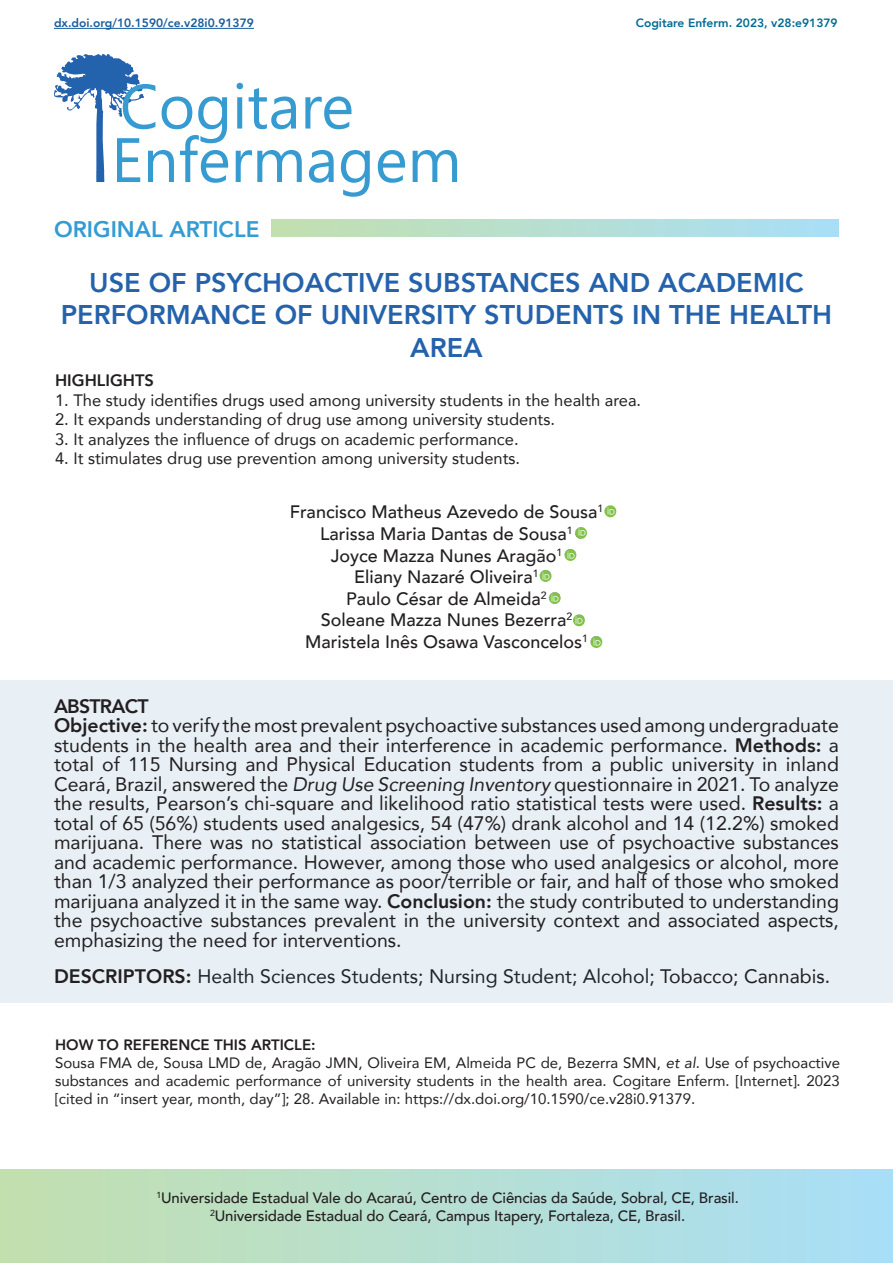
<style>
.page{position:relative;width:893px;height:1263px;background:#fff}
.page>*{position:absolute;margin:0;border:0;box-sizing:border-box;transform-origin:0 0}
.t1{font:800 27px/32.4px "Avenir";color:#2462ac;text-align:center}
.t2{font:800 22.5px "Avenir";color:#349bd3}
.t3{font:19.5px/19.5px "Avenir";color:#231f20;text-align:justify}
.t4{font:19.5px "Avenir";color:#212529}
.t5{font:800 19.5px "Avenir";letter-spacing:-.04em;color:#231f20}
.t6{font:500 18px "Avenir";color:#231f20}
.List_Paragraph{font:16.5px "Avenir";color:#231f20}
.t7{font:800 16.5px "Avenir";color:#231f20}
.t8{font:15px/18px "Avenir";color:#231f20;text-align:justify}
.t9{font:500 15px "Avenir";letter-spacing:-.01em;color:#231f20}
.t10{font:800 15px "Avenir";color:#231f20}
.t11{font:800 12px "Avenir";color:#175d9e}
.t12{font:800 12px "Avenir";color:#006c95}
.s1{font-weight:800}
.s2{font-style:italic}
.s3{font-weight:800;color:#231f20}
.s4{color:#231f20}
</style>
<div class="page">
<svg style="left:236px;top:150px;width:66px;height:32px"></svg>
<svg style="left:309px;top:150px;width:25px;height:33px"></svg>
<svg style="left:341px;top:150px;width:29px;height:47px"></svg>
<svg style="left:378px;top:150px;width:27px;height:33px"></svg>
<svg style="left:413px;top:150px;width:44px;height:32px"></svg>
<svg style="left:54px;top:54px;width:174px;height:129px"></svg>
<svg style="left:237px;top:83px;width:6px;height:46px"></svg>
<svg style="left:249px;top:88px;width:47px;height:41px"></svg>
<svg style="left:305px;top:97px;width:46px;height:32px"></svg>
<div style="left:271px;top:220px;width:568px;height:16px;background:linear-gradient(to right,#c3dfae,#a9dff7)"></div>
<hr style="left:54px;top:28px;width:200px;height:1px;background:#175d9e">
<div style="left:0;top:680px;width:893px;height:323px;background:#e8f0f6"></div>
<div style="left:0;top:1170px;width:893px;height:93px;background:linear-gradient(to right,#c3dfae,#a9dff7)"></div>
<svg style="left:604px;top:505px;width:12px;height:12px"></svg>
<svg style="left:564px;top:549px;width:12px;height:12px"></svg>
<svg style="left:540px;top:570px;width:11px;height:12px"></svg>
<svg style="left:549px;top:592px;width:12px;height:12px"></svg>
<svg style="left:575px;top:527px;width:12px;height:12px"></svg>
<svg style="left:573px;top:614px;width:12px;height:12px"></svg>
<svg style="left:590px;top:636px;width:12px;height:12px"></svg>
<p class="t11" style="left:54px;top:12px;width:201px">dx.doi.org/10.1590/ce.v28i0.91379</p>
<p class="t2" style="left:54px;top:209px;width:207px">ORIGINAL ARTICLE</p>
<p class="t12" style="left:636px;top:12px;width:203px">Cogitare Enferm. 2023, v28:e91379</p>
<p class="t1" style="left:61px;top:264px;width:773px">USE OF PSYCHOACTIVE SUBSTANCES AND ACADEMIC<br>PERFORMANCE OF UNIVERSITY STUDENTS IN THE HEALTH<br>AREA</p>
<p class="t7" style="left:55px;top:365px;width:101px">HIGHLIGHTS</p>
<p class="List_Paragraph" style="left:55px;top:387px;width:588px">1. The study identifies drugs used among university students in the health area.</p>
<p class="List_Paragraph" style="left:55px;top:406px;width:501px">2. It expands understanding of drug use among university students.</p>
<p class="List_Paragraph" style="left:55px;top:426px;width:465px">3. It analyzes the influence of drugs on academic performance.</p>
<p class="List_Paragraph" style="left:55px;top:445px;width:467px">4. It stimulates drug use prevention among university students.</p>
<p class="t6" style="left:290px;top:496px;width:315px">Francisco Matheus Azevedo de Sousa<sup>1</sup></p>
<p class="t6" style="left:320px;top:518px;width:254px">Larissa Maria Dantas de Sousa<sup>1</sup></p>
<p class="t6" style="left:331px;top:540px;width:233px">Joyce Mazza Nunes Aragão<sup>1</sup></p>
<p class="t6" style="left:354px;top:561px;width:186px">Eliany Nazaré Oliveira<sup>1</sup></p>
<p class="t6" style="left:346px;top:583px;width:202px">Paulo César de Almeida<sup>2</sup></p>
<p class="t6" style="left:321px;top:604px;width:253px">Soleane Mazza Nunes Bezerra<sup>2</sup></p>
<p class="t6" style="left:305px;top:626px;width:284px">Maristela Inês Osawa Vasconcelos<sup>1</sup></p>
<p class="t5" style="left:54px;top:688px;width:96px">ABSTRACT</p>
<p class="t3" style="left:54px;top:715px;width:787px"><span class="s1">Objective:</span> to verify the most prevalent psychoactive substances used among undergraduate students in the health area and their interference in academic performance. <span class="s1">Methods:</span> a total of 115 Nursing and Physical Education students from a public university in inland Ceará, Brazil, answered the <span class="s2">Drug Use Screening Inventory</span> questionnaire in 2021. To analyze the results, Pearson’s chi-square and likelihood ratio statistical tests were used. <span class="s1">Results:</span> a total of 65 (56%) students used analgesics, 54 (47%) drank alcohol and 14 (12.2%) smoked marijuana. There was no statistical association between use of psychoactive substances and academic performance. However, among those who used analgesics or alcohol, more than 1/3 analyzed their performance as poor/terrible or fair, and half of those who smoked marijuana analyzed it in the same way. <span class="s1">Conclusion:</span> the study contributed to understanding the psychoactive substances prevalent in the university context and associated aspects, emphasizing the need for interventions.</p>
<p class="t4" style="left:54px;top:961px;width:778px"><span class="s3">DESCRIPTORS:</span> Health Sciences Students; Nursing Student; Alcohol; <span class="s4">Tobacco; Cannabis.</span></p>
<p class="t10" style="left:55px;top:1031px;width:262px">HOW TO REFERENCE THIS ARTICLE:</p>
<p class="t8" style="left:55px;top:1053px;width:786px">Sousa FMA de, Sousa LMD de, Aragão JMN, Oliveira EM, Almeida PC de, Bezerra SMN, <span class="s2">et al</span>. Use of psychoactive substances and academic performance of university students in the health area. Cogitare Enferm. [Internet]. 2023 [cited in “insert year, month, day”]; 28. Available in: https://dx.doi.org/10.1590/ce.v28i0.91379.</p>
<p class="t9" style="left:156px;top:1184px;width:584px"><sup>1</sup>Universidade Estadual Vale do Acaraú, Centro de Ciências da Saúde, Sobral, CE, Brasil.</p>
<p class="t9" style="left:210px;top:1202px;width:477px"><sup>2</sup>Universidade Estadual do Ceará, Campus Itapery, Fortaleza, CE, Brasil.</p>
</div>
